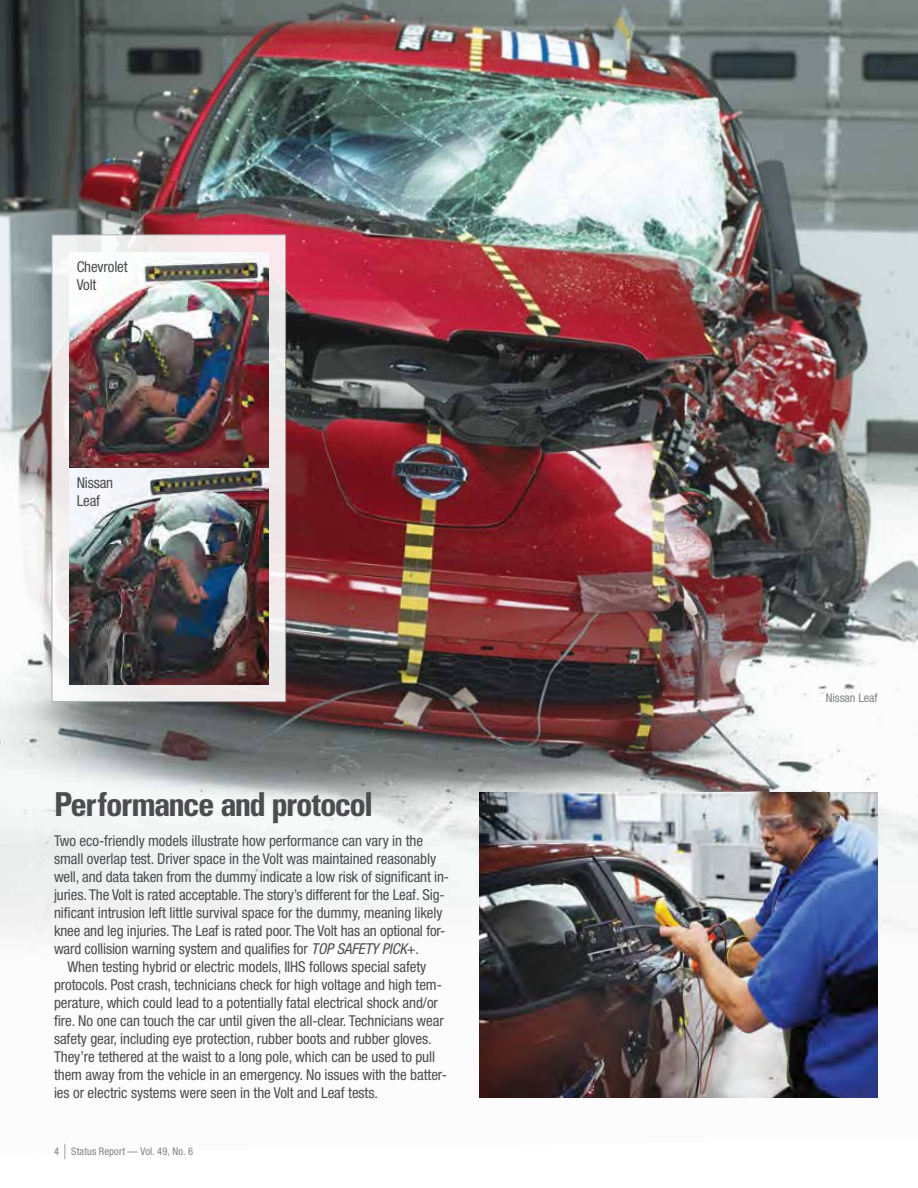
<style>
.page{position:relative;width:918px;height:1188px;background:#fff}
.page>*{position:absolute;margin:0;border:0;box-sizing:border-box;transform-origin:0 0}
.t1{font:700 condensed 33px "Univers LT Std";letter-spacing:-.045em;color:#4d4d4f}
.t2{font:condensed 15px/18px "Helvetica Neue LT Pro";letter-spacing:-.005em;color:#4d4d4f}
.t3{font:condensed 12px "Helvetica Neue LT Pro";color:#808285}
.t4{font:condensed 10.5px "Helvetica Neue LT Pro";letter-spacing:.015em;color:#808285}
.s1{font-style:italic}
.s2{font-size:21px}
</style>
<div class="page">
<img style="left:0;top:0;width:918px;height:934px">
<img style="left:479px;top:792px;width:399px;height:306px">
<svg style="left:52px;top:234px;width:234px;height:468px;fill:#f0e9ea"></svg>
<img style="left:69px;top:252px;width:199px;height:432px">
<p class="t2" style="left:77px;top:258px;width:52px">Chevrolet<br>Volt</p>
<p class="t2" style="left:77px;top:474px;width:38px">Nissan<br>Leaf</p>
<h1 class="t1" style="left:54px;top:784px;width:321px">Performance and protocol</h1>
<p class="t2" style="left:54px;top:832px;width:371px">Two eco-friendly models illustrate how performance can vary in the</p>
<p class="t2" style="left:54px;top:850px;width:384px">small overlap test. Driver space in the Volt was maintained reasonably</p>
<p class="t2" style="left:54px;top:868px;width:397px">well, and data taken from the dummy indicate a low risk of significant in-</p>
<p class="t2" style="left:54px;top:886px;width:392px">juries. The Volt is rated acceptable. The story’s different for the Leaf. Sig-</p>
<p class="t2" style="left:54px;top:904px;width:390px">nificant intrusion left little survival space for the dummy, meaning likely</p>
<p class="t2" style="left:54px;top:922px;width:393px">knee and leg injuries. The Leaf is rated poor. The Volt has an optional for-</p>
<p class="t2" style="left:54px;top:940px;width:367px">ward collision warning system and qualifies for <span class="s1">TOP SAFETY PICK</span>+.</p>
<p class="t2" style="left:68px;top:958px;width:360px">When testing hybrid or electric models, IIHS follows special safety</p>
<p class="t2" style="left:54px;top:976px;width:389px">protocols. Post crash, technicians check for high voltage and high tem-</p>
<p class="t2" style="left:54px;top:994px;width:386px">perature, which could lead to a potentially fatal electrical shock and/or</p>
<p class="t2" style="left:54px;top:1012px;width:391px">fire. No one can touch the car until given the all-clear. Technicians wear</p>
<p class="t2" style="left:54px;top:1030px;width:379px">safety gear, including eye protection, rubber boots and rubber gloves.</p>
<p class="t2" style="left:54px;top:1048px;width:383px">They’re tethered at the waist to a long pole, which can be used to pull</p>
<p class="t2" style="left:54px;top:1066px;width:395px">them away from the vehicle in an emergency. No issues with the batter-</p>
<p class="t2" style="left:54px;top:1084px;width:326px">ies or electric systems were seen in the Volt and Leaf tests.</p>
<p class="t4" style="left:54px;top:1145px;width:141px">4 <span class="s2">|</span> Status Report — Vol. 49, No. 6</p>
<p class="t3" style="left:826px;top:691px;width:53px">Nissan Leaf</p>
</div>
